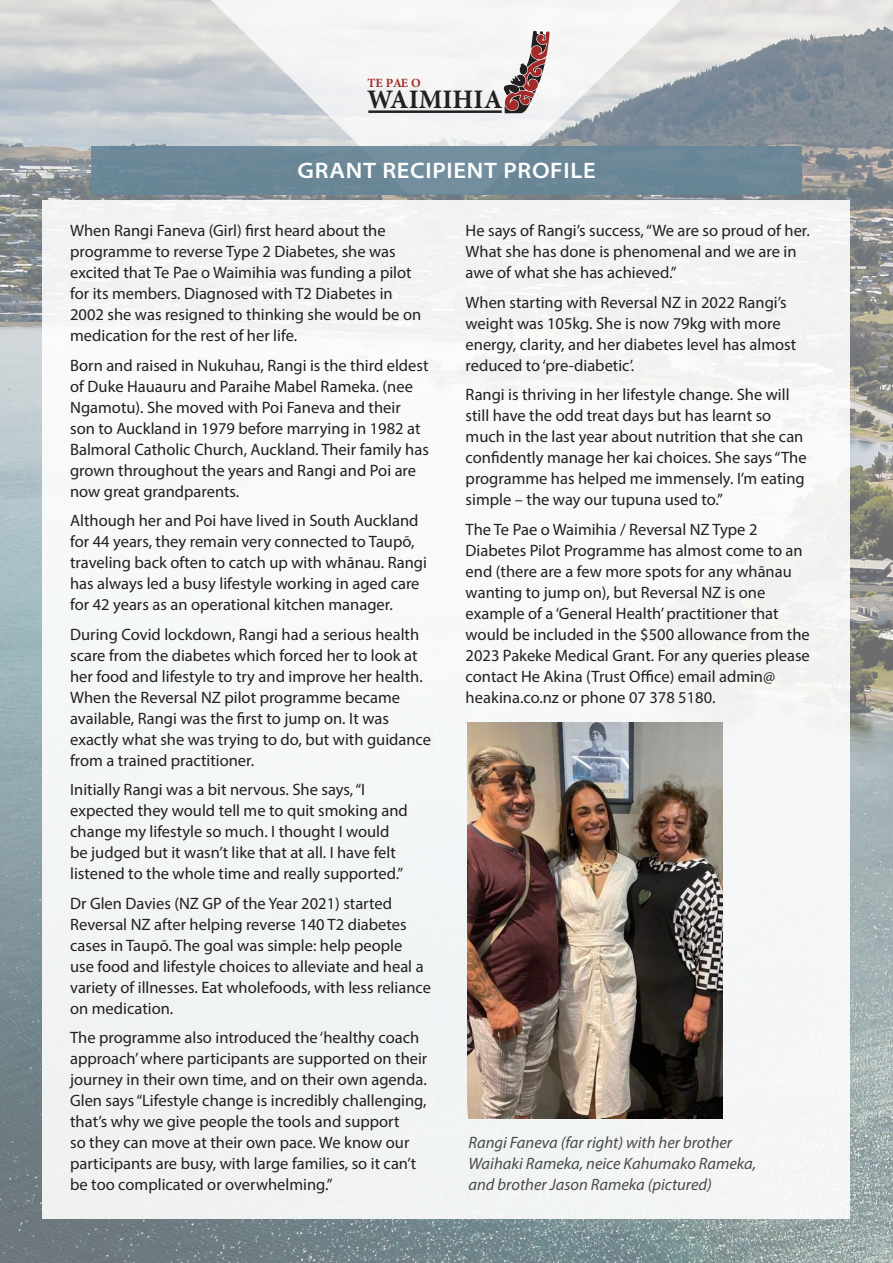
<style>
.page{position:relative;width:893px;height:1263px;background:#fff}
.page>*{position:absolute;margin:0;border:0;box-sizing:border-box;transform-origin:0 0}
.t1{font:700 26.7px "Minion Pro";color:#231f20}
.t2{font:600 semi-expanded 22.5px "Myriad Pro";letter-spacing:.03em;color:#fff}
.t3{font:16.5px/21px "Myriad Pro";color:#231f20}
.t4{font:italic 16.5px/21px "Myriad Pro";color:#494a4b}
.t5{font:700 12.6px "Minion Pro";color:#a32a29}
</style>
<div class="page">
<img style="left:0;top:0;width:893px;height:1263px">
<svg style="left:185px;top:0;width:522px;height:146px;fill:#f0f2f3"></svg>
<div style="left:42px;top:200px;width:808px;height:1018px;background:#f5f6f7"></div>
<svg style="left:504px;top:31px;width:46px;height:82px"></svg>
<hr style="left:368px;top:110px;width:134px;height:3px;background:#231f20">
<div style="left:91px;top:146px;width:711px;height:49px;background:#678698"></div>
<img style="left:468px;top:723px;width:254px;height:395px">
<p class="t5" style="left:367px;top:74px;width:55px">TE PAE O</p>
<h1 class="t1" style="left:367px;top:81px;width:137px">WAIMIHIA</h1>
<p class="t2" style="left:298px;top:155px;width:300px">GRANT RECIPIENT PROFILE</p>
<p class="t3" style="left:70px;top:220px;width:353px">When Rangi Faneva (Girl) first heard about the programme to reverse Type 2 Diabetes, she was excited that Te Pae o Waimihia was funding a pilot for its members. Diagnosed with T2 Diabetes in 2002 she was resigned to thinking she would be on medication for the rest of her life.</p>
<p class="t3" style="left:70px;top:354px;width:360px">Born and raised in Nukuhau, Rangi is the third eldest of Duke Hauauru and Paraihe Mabel Rameka. (nee Ngamotu). She moved with Poi Faneva and their son to Auckland in 1979 before marrying in 1982 at Balmoral Catholic Church, Auckland. Their family has grown throughout the years and Rangi and Poi are now great grandparents.</p>
<p class="t3" style="left:70px;top:510px;width:358px">Although her and Poi have lived in South Auckland for 44 years, they remain very connected to Taupō, traveling back often to catch up with whānau. Rangi has always led a busy lifestyle working in aged care for 42 years as an operational kitchen manager.</p>
<p class="t3" style="left:70px;top:623px;width:362px">During Covid lockdown, Rangi had a serious health scare from the diabetes which forced her to look at her food and lifestyle to try and improve her health.<br>When the Reversal NZ pilot programme became available, Rangi was the first to jump on. It was exactly what she was trying to do, but with guidance from a trained practitioner.</p>
<p class="t3" style="left:70px;top:779px;width:339px">Initially Rangi was a bit nervous. She says, “I expected they would tell me to quit smoking and change my lifestyle so much. I thought I would be judged but it wasn’t like that at all. I have felt listened to the whole time and really supported.”</p>
<p class="t3" style="left:70px;top:892px;width:362px">Dr Glen Davies (NZ GP of the Year 2021) started Reversal NZ after helping reverse 140 T2 diabetes cases in Taupō. The goal was simple: help people<br>use food and lifestyle choices to alleviate and heal a variety of illnesses. Eat wholefoods, with less reliance on medication.</p>
<p class="t3" style="left:70px;top:1027px;width:359px">The programme also introduced the ‘healthy coach approach’ where participants are supported on their journey in their own time, and on their own agenda.<br>Glen says “Lifestyle change is incredibly challenging, that’s why we give people the tools and support<br>so they can move at their own pace. We know our participants are busy, with large families, so it can’t be too complicated or overwhelming.”</p>
<p class="t3" style="left:466px;top:220px;width:346px">He says of Rangi’s success, “We are so proud of her.<br>What she has done is phenomenal and we are in awe of what she has achieved.”</p>
<p class="t3" style="left:466px;top:291px;width:332px">When starting with Reversal NZ in 2022 Rangi’s weight was 105kg. She is now 79kg with more energy, clarity, and her diabetes level has almost reduced to ‘pre-diabetic’.</p>
<p class="t3" style="left:466px;top:384px;width:342px">Rangi is thriving in her lifestyle change. She will still have the odd treat days but has learnt so much in the last year about nutrition that she can confidently manage her kai choices. She says “The programme has helped me immensely. I’m eating simple – the way our tupuna used to.”</p>
<p class="t3" style="left:466px;top:518px;width:346px">The Te Pae o Waimihia / Reversal NZ Type 2<br>Diabetes Pilot Programme has almost come to an end (there are a few more spots for any whānau wanting to jump on), but Reversal NZ is one example of a ‘General Health’ practitioner that would be included in the $500 allowance from the 2023 Pakeke Medical Grant. For any queries please contact He Akina (Trust Office) email admin@ heakina.co.nz or phone 07 378 5180.</p>
<p class="t4" style="left:468px;top:1131px;width:289px">Rangi Faneva (far right) with her brother<br>Waihaki Rameka, neice Kahumako Rameka, and brother Jason Rameka (pictured)</p>
</div>
